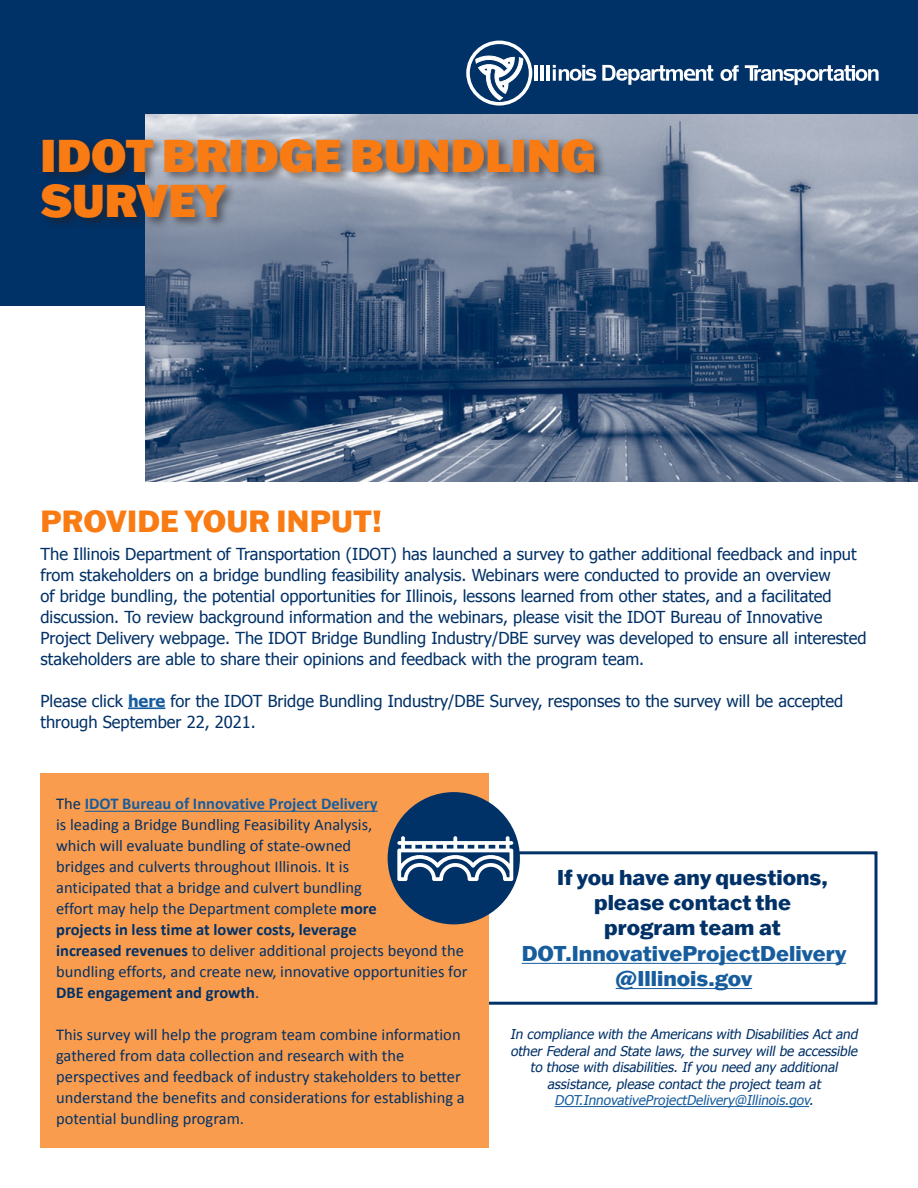
<style>
.page{position:relative;width:918px;height:1188px;background:#fff}
.page>*{position:absolute;margin:0;border:0;box-sizing:border-box;transform-origin:0 0}
.t1{font:900 45px/45px "Franklin Gothic ATF";color:#f97b13}
.t2{font:800 30px "Franklin Gothic ATF";color:#f97b13}
.t3{font:800 21px/25.2px "Franklin Gothic ATF";color:#003167;text-align:center}
.t4{font:800 21px "Franklin Gothic ATF";color:#175d9e}
.t5{font:16.5px/21px "Tahoma";color:#003167}
.t6{font:16.5px/21px "Calibri";color:#003167}
.t7{font:italic 13.5px/16.5px "Tahoma";color:#003167;text-align:center}
.t8{font:italic 13.5px "Tahoma";color:#175d9e}
.s1{font-weight:700;color:#175d9e}
.s2{font-weight:700}
.s3{color:#003167}
</style>
<div class="page">
<div style="left:466px;top:851px;width:412px;height:154px;border:3px solid #003167"></div>
<div style="left:40px;top:773px;width:449px;height:375px;background:#fa9c4e"></div>
<div style="left:0;top:0;width:918px;height:305px;background:#003167"></div>
<img style="left:146px;top:115px;width:772px;height:367px">
<svg style="left:466px;top:41px;width:66px;height:65px"></svg>
<hr style="left:535px;top:65px;width:3px;height:16px;background:#fff">
<hr style="left:541px;top:65px;width:3px;height:16px;background:#fff">
<hr style="left:547px;top:65px;width:3px;height:16px;background:#fff">
<svg style="left:553px;top:65px;width:43px;height:16px"></svg>
<svg style="left:602px;top:65px;width:111px;height:20px"></svg>
<svg style="left:720px;top:65px;width:19px;height:16px"></svg>
<svg style="left:745px;top:65px;width:134px;height:20px"></svg>
<div style="left:39px;top:135px;width:568px;height:95px;background:#231f20;opacity:.55"></div>
<hr style="left:128px;top:707px;width:37px;height:2px;background:#175d9e">
<hr style="left:522px;top:963px;width:324px;height:1px;background:#175d9e">
<hr style="left:616px;top:988px;width:136px;height:1px;background:#175d9e">
<hr style="left:85px;top:811px;width:293px;height:1px;background:#175d9e">
<div style="left:388px;top:792px;width:132px;height:132px;background:#003167;border-radius:50%"></div>
<svg style="left:397px;top:836px;width:116px;height:45px"></svg>
<hr style="left:555px;top:1106px;width:254px;height:1px;background:#175d9e">
<p class="t1" style="left:40px;top:132px;width:557px">IDOT BRIDGE BUNDLING<br>SURVEY</p>
<p class="t2" style="left:40px;top:501px;width:343px">PROVIDE YOUR INPUT!</p>
<p class="t5" style="left:40px;top:543px;width:828px">The Illinois Department of Transportation (IDOT) has launched a survey to gather additional feedback and input from stakeholders on a bridge bundling feasibility analysis. Webinars were conducted to provide an overview<br>of bridge bundling, the potential opportunities for Illinois, lessons learned from other states, and a facilitated discussion. To review background information and the webinars, please visit the IDOT Bureau of Innovative Project Delivery webpage. The IDOT Bridge Bundling Industry/DBE survey was developed to ensure all interested stakeholders are able to share their opinions and feedback with the program team.</p>
<p class="t5" style="left:40px;top:690px;width:804px">Please click <span class="s1">here</span> for the IDOT Bridge Bundling Industry/DBE Survey, responses to the survey will be accepted through September 22, 2021.</p>
<p class="t6" style="left:56px;top:793px;width:413px">The <span class="s1">IDOT Bureau of Innovative Project Delivery<br></span>is leading a Bridge Bundling Feasibility Analysis,<br>which will evaluate bundling of state-owned<br>bridges and culverts throughout Illinois. It is<br>anticipated that a bridge and culvert bundling<br>effort may help the Department complete <span class="s2">more<br>projects in less time at lower costs, leverage<br>increased revenues</span> to deliver additional projects beyond the bundling efforts, and create new, innovative opportunities for <span class="s2">DBE engagement and growth</span>.</p>
<p class="t6" style="left:56px;top:1024px;width:410px">This survey will help the program team combine information gathered from data collection and research with the perspectives and feedback of industry stakeholders to better understand the benefits and considerations for establishing a potential bundling program.</p>
<p class="t7" style="left:510px;top:1026px;width:352px">In compliance with the Americans with Disabilities Act and other Federal and State laws, the survey will be accessible to those with disabilities. If you need any additional assistance, please contact the project team at</p>
<p class="t3" style="left:557px;top:864px;width:272px">If you have any questions, please contact the</p>
<p class="t3" style="left:604px;top:915px;width:178px">program team at</p>
<p class="t4" style="left:522px;top:939px;width:326px">DOT.InnovativeProjectDelivery</p>
<p class="t4" style="left:616px;top:964px;width:138px">@Illinois.gov</p>
<p class="t8" style="left:555px;top:1091px;width:263px">DOT.InnovativeProjectDelivery@Illinois.gov<span class="s3">.</span></p>
</div>
